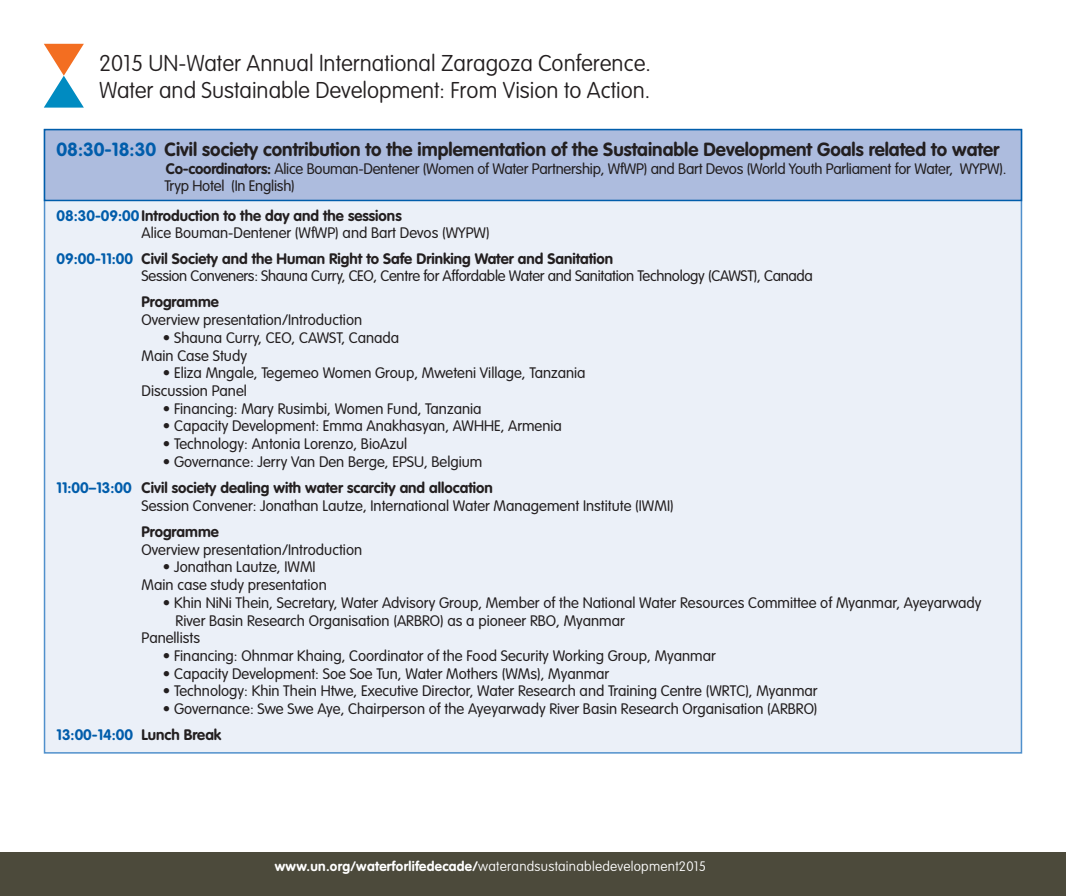
<style>
.page{position:relative;width:1066px;height:896px;background:#fff}
.page>*{position:absolute;margin:0;border:0;box-sizing:border-box;transform-origin:0 0}
.t1{font:100 22.5px/27px "VAG Rounded";color:#231f20}
.t2{font:700 18.75px "VAG Rounded";color:#231f20}
.t3{font:300 15px/17.7px "VAG Rounded";color:#231f20}
.t4{font:300 15px/17.2px "VAG Rounded";letter-spacing:-.02em;color:#231f20}
.t5{font:700 15px/26.2px "VAG Rounded";color:#231f20}
.t6{font:100 13.5px "VAG Rounded";letter-spacing:.02em;color:#fff}
.s1{color:#015dab}
.s2{font-weight:700}
.s3{font-weight:700;color:#015dab}
.s4{font-weight:300}
</style>
<div class="page">
<svg style="left:44px;top:44px;width:40px;height:64px"></svg>
<div style="left:0;top:852px;width:1064px;height:43px;background:#4c4a3b"></div>
<hr style="left:1064px;top:852px;width:1px;height:43px;background:#4c4a3b">
<div style="left:44px;top:129px;width:978px;height:624px;background:#ebf0f8;border:2px solid #5090cc"></div>
<div style="left:44px;top:129px;width:978px;height:72px;background:#adbcde;border:2px solid #015dab"></div>
<h1 class="t1" style="left:99px;top:50px;width:553px">2015 UN-Water Annual International Zaragoza Conference.<br>Water and Sustainable Development: From Vision to Action.</h1>
<p class="t2" style="left:57px;top:139px;width:944px"><span class="s1">08:30-18:30</span> Civil society contribution to the implementation of the Sustainable Development Goals related to water</p>
<p class="t3" style="left:165px;top:160px;width:843px;line-height:17.2px"><span class="s2">Co-coordinators:</span> Alice Bouman-Dentener (Women of Water Partnership, WfWP) and Bart Devos (World Youth Parliament for Water, WYPW).<br>Tryp Hotel (In English)</p>
<p class="t3" style="left:142px;top:207px;width:349px;line-height:17.2px;text-indent:-85px"><span class="s3">08:30-09:00</span> <span class="s2">Introduction to the day and the sessions<br></span>Alice Bouman-Dentener (WfWP) and Bart Devos (WYPW)</p>
<p class="t4" style="left:142px;top:250px;width:672px;text-indent:-85px"><span class="s3">09:00-11:00</span> <span class="s2">Civil Society and the Human Right to Safe Drinking Water and Sanitation<br></span>Session Conveners: Shauna Curry, CEO, Centre for Affordable Water and Sanitation Technology (CAWST), Canada</p>
<p class="t5" style="left:142px;top:289px;width:79px">Programme</p>
<p class="t3" style="left:142px;top:311px;width:222px">Overview presentation/Introduction</p>
<p class="t3" style="left:142px;top:328px;width:259px;text-indent:21px">• Shauna Curry, CEO, CAWST, Canada<br>Main Case Study</p>
<p class="t3" style="left:142px;top:364px;width:445px;text-indent:21px">• Eliza Mngale, Tegemeo Women Group, Mweteni Village, Tanzania<br>Discussion Panel</p>
<p class="t3" style="left:163px;top:399px;width:320px">• Financing: Mary Rusimbi, Women Fund, Tanzania</p>
<p class="t3" style="left:163px;top:417px;width:400px">• Capacity Development: Emma Anakhasyan, AWHHE, Armenia</p>
<p class="t3" style="left:163px;top:435px;width:246px">• Technology: Antonia Lorenzo, BioAzul</p>
<p class="t5" style="left:57px;top:448px;width:438px;text-indent:106px"><span class="s4">• Governance: Jerry Van Den Berge, EPSU, Belgium<br></span><span class="s1">11:00–13:00</span> Civil society dealing with water scarcity and allocation</p>
<p class="t3" style="left:142px;top:496px;width:533px">Session Convener: Jonathan Lautze, International Water Management Institute (IWMI)</p>
<p class="t5" style="left:142px;top:518px;width:79px">Programme</p>
<p class="t3" style="left:142px;top:540px;width:222px">Overview presentation/Introduction</p>
<p class="t3" style="left:142px;top:558px;width:187px;text-indent:21px">• Jonathan Lautze, IWMI<br>Main case study presentation</p>
<p class="t3" style="left:163px;top:593px;width:820px">• Khin NiNi Thein, Secretary, Water Advisory Group, Member of the National Water Resources Committee of Myanmar, Ayeyarwady</p>
<p class="t3" style="left:176px;top:611px;width:451px">River Basin Research Organisation (ARBRO) as a pioneer RBO, Myanmar</p>
<p class="t3" style="left:142px;top:629px;width:60px">Panellists</p>
<p class="t3" style="left:163px;top:646px;width:554px">• Financing: Ohnmar Khaing, Coordinator of the Food Security Working Group, Myanmar</p>
<p class="t3" style="left:163px;top:664px;width:448px">• Capacity Development: Soe Soe Tun, Water Mothers (WMs), Myanmar</p>
<p class="t3" style="left:163px;top:682px;width:656px">• Technology: Khin Thein Htwe, Executive Director, Water Research and Training Centre (WRTC), Myanmar</p>
<p class="t3" style="left:56px;top:695px;width:762px;line-height:26.2px;text-indent:106px">• Governance: Swe Swe Aye, Chairperson of the Ayeyarwady River Basin Research Organisation (ARBRO)<br><span class="s3">13:00-14:00</span> <span class="s2">Lunch Break</span></p>
<p class="t6" style="left:275px;top:858px;width:433px"><span class="s2">www.un.org/waterforlifedecade/</span>waterandsustainabledevelopment2015</p>
</div>
